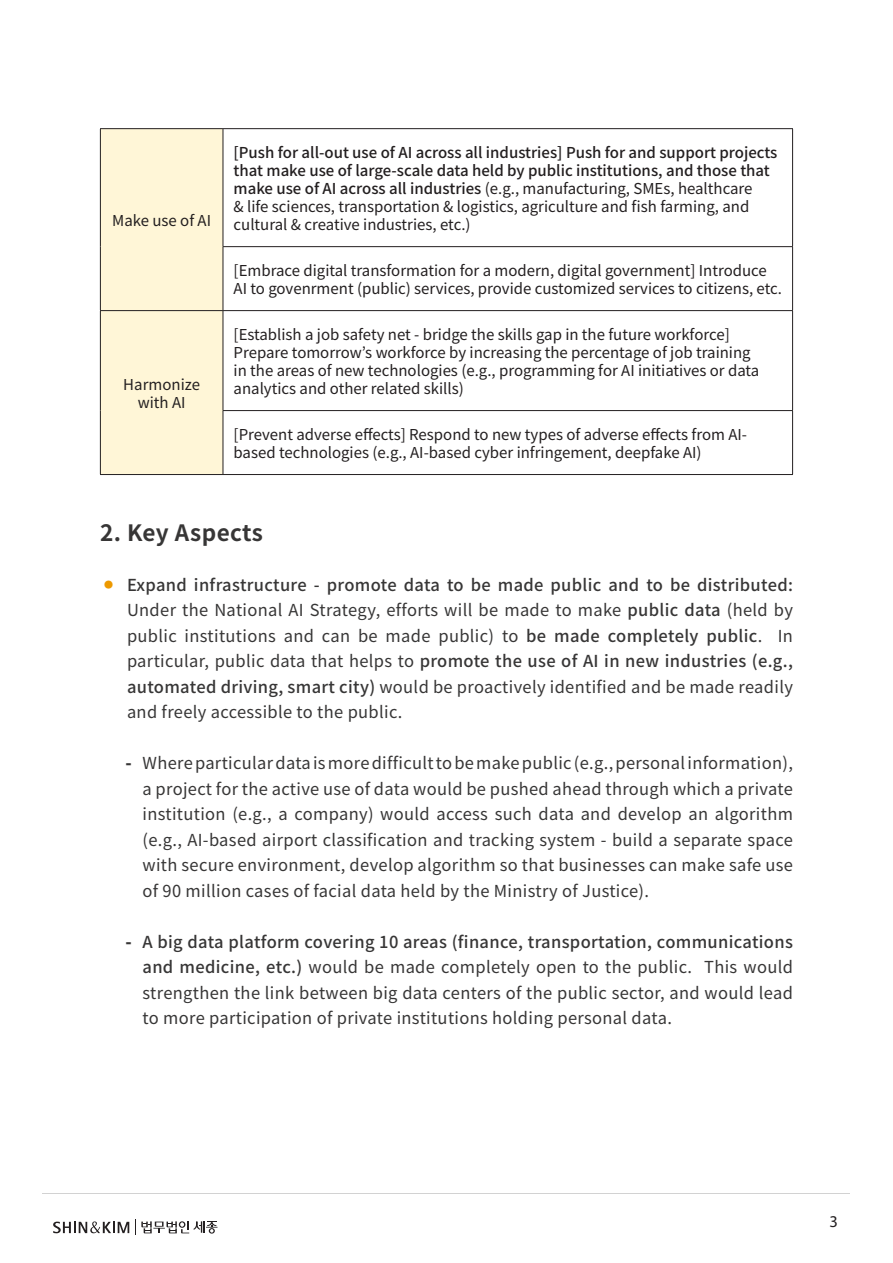
<style>
.page{position:relative;width:893px;height:1263px;background:#fff}
.page>*{position:absolute;margin:0;border:0;box-sizing:border-box;transform-origin:0 0}
.t1{font:700 22.5px "Noto Sans CJ Kkr";letter-spacing:.02em;color:#373636}
.t2{font:16.5px/25.5px "Noto Sans CJ Kkr";letter-spacing:.02em;color:#373636;text-align:justify}
.t3{font:16.5px "Myriad Pro";color:#231f20}
.t4{font:15px/18px "Noto Sans CJ Kkr";color:#231f20}
.t5{font:500 15px/18px "Noto Sans CJ Kkr";color:#231f20}
.s1{font-weight:400}
.s2{font-weight:500}
.s3{font-weight:900}
</style>
<div class="page">
<hr style="left:43px;top:1193px;width:807px;height:1px;background:#d2d2d2">
<svg style="left:53px;top:1221px;width:76px;height:12px"></svg>
<svg style="left:135px;top:1220px;width:82px;height:15px"></svg>
<div style="left:101px;top:129px;width:122px;height:345px;background:#fff6d7"></div>
<hr style="left:100px;top:128px;width:123px;height:1px;background:#231f20">
<hr style="left:100px;top:129px;width:1px;height:118px;background:#231f20">
<hr style="left:223px;top:128px;width:570px;height:1px;background:#231f20">
<hr style="left:223px;top:129px;width:1px;height:117px;background:#231f20">
<hr style="left:792px;top:129px;width:1px;height:117px;background:#231f20">
<hr style="left:100px;top:247px;width:1px;height:63px;background:#231f20">
<hr style="left:223px;top:246px;width:570px;height:1px;background:#231f20">
<hr style="left:223px;top:247px;width:1px;height:63px;background:#231f20">
<hr style="left:792px;top:247px;width:1px;height:63px;background:#231f20">
<hr style="left:100px;top:310px;width:123px;height:1px;background:#231f20">
<hr style="left:100px;top:311px;width:1px;height:100px;background:#231f20">
<hr style="left:223px;top:310px;width:570px;height:1px;background:#231f20">
<hr style="left:223px;top:311px;width:1px;height:99px;background:#231f20">
<hr style="left:792px;top:311px;width:1px;height:99px;background:#231f20">
<hr style="left:100px;top:411px;width:1px;height:63px;background:#231f20">
<hr style="left:223px;top:410px;width:570px;height:1px;background:#231f20">
<hr style="left:223px;top:411px;width:1px;height:63px;background:#231f20">
<hr style="left:792px;top:411px;width:1px;height:63px;background:#231f20">
<hr style="left:100px;top:474px;width:123px;height:1px;background:#231f20">
<hr style="left:223px;top:474px;width:570px;height:1px;background:#231f20">
<p class="t4" style="left:112px;top:211px;width:100px">Make use of AI</p>
<p class="t4" style="left:123px;top:375px;width:78px;text-align:center">Harmonize with AI</p>
<p class="t5" style="left:234px;top:143px;width:545px">[Push for all-out use of AI across all industries] Push for and support projects that make use of large-scale data held by public institutions, and those that make use of AI across all industries <span class="s1">(e.g., manufacturing, SMEs, healthcare<br>&amp; life sciences, transportation &amp; logistics, agriculture and fish farming, and cultural &amp; creative industries, etc.)</span></p>
<p class="t4" style="left:234px;top:261px;width:550px">[Embrace digital transformation for a modern, digital government] Introduce<br>AI to govenrment (public) services, provide customized services to citizens, etc.</p>
<p class="t4" style="left:234px;top:325px;width:527px">[Establish a job safety net - bridge the skills gap in the future workforce] Prepare tomorrow’s workforce by increasing the percentage of job training in the areas of new technologies (e.g., programming for AI initiatives or data analytics and other related skills)</p>
<p class="t4" style="left:234px;top:425px;width:515px">[Prevent adverse effects] Respond to new types of adverse effects from AI&shy;based technologies (e.g., AI-based cyber infringement, deepfake AI)</p>
<p class="t1" style="left:100px;top:520px;width:165px">2. Key Aspects</p>
<p class="t2" style="left:127px;top:572px;width:667px;text-indent:-23px"><sup>●</sup> <span class="s2">Expand infrastructure - promote data to be made public and to be distributed:<br></span>Under the National AI Strategy, efforts will be made to make <span class="s2">public data</span> (held by public institutions and can be made public) to <span class="s2">be made completely public</span>. In particular, public data that helps to <span class="s2">promote the use of AI in new industries (e.g., automated driving, smart city)</span> would be proactively identified and be made readily and freely accessible to the public.</p>
<p class="t2" style="left:143px;top:751px;width:652px;text-indent:-17px"><span class="s3">-</span> Where particular data is more difficult to be make public (e.g., personal information), a project for the active use of data would be pushed ahead through which a private institution (e.g., a company) would access such data and develop an algorithm (e.g., AI-based airport classification and tracking system - build a separate space with secure environment, develop algorithm so that businesses can make safe use of 90 million cases of facial data held by the Ministry of Justice).</p>
<p class="t2" style="left:143px;top:929px;width:652px;text-indent:-17px"><span class="s3">-</span> <span class="s2">A big data platform covering 10 areas (finance, transportation, communications and medicine, etc.)</span> would be made completely open to the public. This would strengthen the link between big data centers of the public sector, and would lead to more participation of private institutions holding personal data.</p>
<p class="t3" style="left:830px;top:1211px;width:10px">3</p>
</div>
